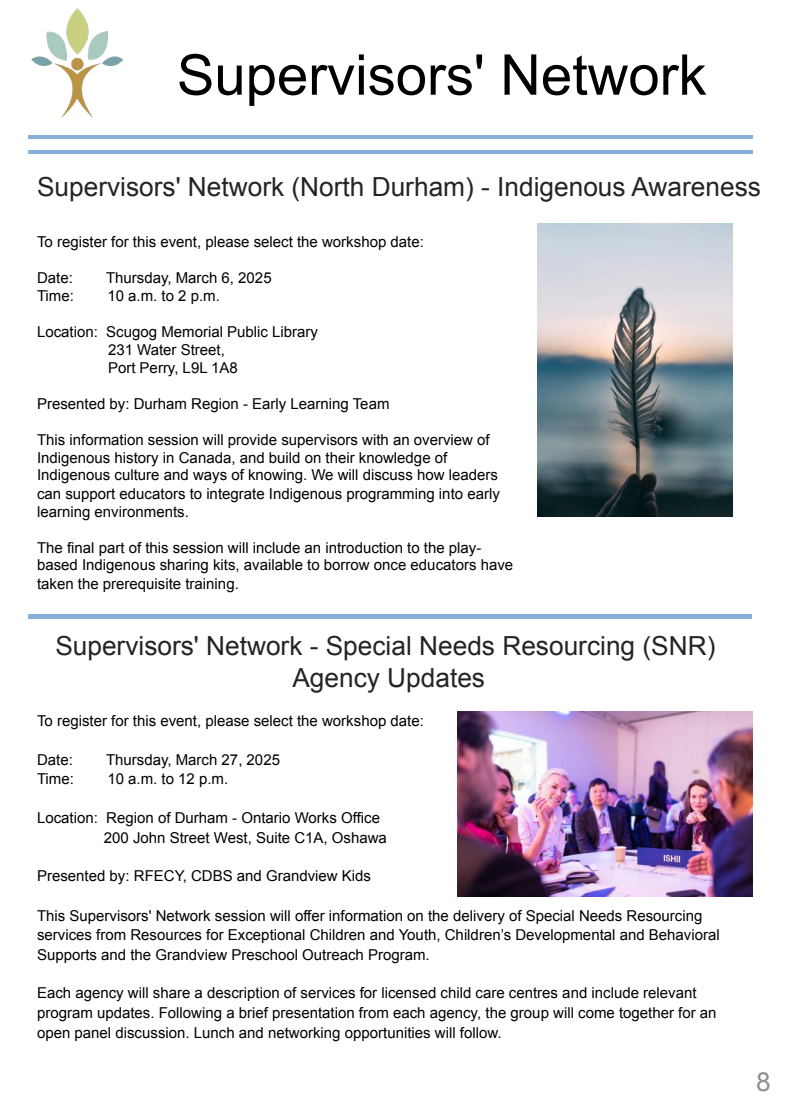
<style>
.page{position:relative;width:788px;height:1114px;background:#fff}
.page>*{position:absolute;margin:0;border:0;box-sizing:border-box;transform-origin:0 0}
.t1{font:56.25px "Arial";color:#000}
.t2{font:26.25px/31.9px "Arial";color:#242424;text-align:center}
.t3{font:26.25px "Arial";color:#8f8f8f}
.t4{font:15px/18px "Arial";color:#000}
</style>
<div class="page">
<img style="left:31px;top:8px;width:93px;height:110px">
<hr style="left:28px;top:135px;width:67px;height:3px;background:#87afd7">
<hr style="left:28px;top:151px;width:67px;height:3px;background:#87afd7">
<hr style="left:84px;top:135px;width:67px;height:3px;background:#87afd7">
<hr style="left:84px;top:151px;width:67px;height:3px;background:#87afd7">
<hr style="left:140px;top:135px;width:68px;height:3px;background:#87afd7">
<hr style="left:140px;top:151px;width:68px;height:3px;background:#87afd7">
<hr style="left:196px;top:135px;width:68px;height:3px;background:#87afd7">
<hr style="left:196px;top:151px;width:68px;height:3px;background:#87afd7">
<hr style="left:252px;top:135px;width:68px;height:3px;background:#87afd7">
<hr style="left:252px;top:151px;width:68px;height:3px;background:#87afd7">
<hr style="left:309px;top:135px;width:67px;height:3px;background:#87afd7">
<hr style="left:309px;top:151px;width:67px;height:3px;background:#87afd7">
<hr style="left:365px;top:135px;width:68px;height:3px;background:#87afd7">
<hr style="left:365px;top:151px;width:68px;height:3px;background:#87afd7">
<hr style="left:421px;top:135px;width:68px;height:3px;background:#87afd7">
<hr style="left:421px;top:151px;width:68px;height:3px;background:#87afd7">
<hr style="left:477px;top:135px;width:68px;height:3px;background:#87afd7">
<hr style="left:477px;top:151px;width:68px;height:3px;background:#87afd7">
<hr style="left:534px;top:135px;width:67px;height:3px;background:#87afd7">
<hr style="left:534px;top:151px;width:67px;height:3px;background:#87afd7">
<hr style="left:590px;top:135px;width:68px;height:3px;background:#87afd7">
<hr style="left:590px;top:151px;width:68px;height:3px;background:#87afd7">
<hr style="left:646px;top:135px;width:68px;height:3px;background:#87afd7">
<hr style="left:646px;top:151px;width:68px;height:3px;background:#87afd7">
<hr style="left:702px;top:135px;width:50px;height:3px;background:#87afd7">
<hr style="left:702px;top:151px;width:50px;height:3px;background:#87afd7">
<img style="left:537px;top:223px;width:195px;height:293px">
<hr style="left:28px;top:614px;width:173px;height:4px;background:#87afd7">
<hr style="left:201px;top:614px;width:174px;height:4px;background:#87afd7">
<hr style="left:375px;top:614px;width:173px;height:4px;background:#87afd7">
<hr style="left:548px;top:614px;width:174px;height:4px;background:#87afd7">
<hr style="left:722px;top:614px;width:29px;height:4px;background:#87afd7">
<img style="left:458px;top:711px;width:294px;height:185px">
<h2 class="t1" style="left:177px;top:44px;width:531px">Supervisors' Network</h2>
<h3 class="t2" style="left:37px;top:171px;width:725px">Supervisors' Network (North Durham) - Indigenous Awareness</h3>
<p class="t4" style="left:37px;top:233px;width:388px">To register for this event, please select the workshop date:</p>
<p class="t4" style="left:37px;top:268px;width:37px">Date:</p>
<p class="t4" style="left:106px;top:268px;width:167px">Thursday, March 6, 2025</p>
<p class="t4" style="left:37px;top:287px;width:38px">Time:</p>
<p class="t4" style="left:107px;top:287px;width:114px">10 a.m. to 2 p.m.</p>
<p class="t4" style="left:108px;top:323px;width:211px;text-indent:-71px">Location: Scugog Memorial Public Library<br>231 Water Street,<br>Port Perry, L9L 1A8</p>
<p class="t4" style="left:37px;top:395px;width:354px">Presented by: Durham Region - Early Learning Team</p>
<p class="t4" style="left:37px;top:430px;width:464px">This information session will provide supervisors with an overview of Indigenous history in Canada, and build on their knowledge of Indigenous culture and ways of knowing. We will discuss how leaders can support educators to integrate Indigenous programming into early learning environments.</p>
<p class="t4" style="left:37px;top:538px;width:477px">The final part of this session will include an introduction to the play&shy;based Indigenous sharing kits, available to borrow once educators have taken the prerequisite training.</p>
<h3 class="t2" style="left:55px;top:629px;width:661px">Supervisors' Network - Special Needs Resourcing (SNR)<br>Agency Updates</h3>
<p class="t4" style="left:37px;top:711px;width:388px">To register for this event, please select the workshop date:</p>
<p class="t4" style="left:37px;top:750px;width:37px">Date:</p>
<p class="t4" style="left:106px;top:750px;width:175px">Thursday, March 27, 2025</p>
<p class="t4" style="left:37px;top:769px;width:38px">Time:</p>
<p class="t4" style="left:107px;top:769px;width:122px">10 a.m. to 12 p.m.</p>
<p class="t4" style="left:104px;top:808px;width:284px;line-height:19.8px;text-indent:-67px">Location: Region of Durham - Ontario Works Office<br>200 John Street West, Suite C1A, Oshawa</p>
<p class="t4" style="left:37px;top:867px;width:335px">Presented by: RFECY, CDBS and Grandview Kids</p>
<p class="t4" style="left:37px;top:905px;width:684px;line-height:19.6px">This Supervisors' Network session will offer information on the delivery of Special Needs Resourcing services from Resources for Exceptional Children and Youth, Children’s Developmental and Behavioral<br>Supports and the Grandview Preschool Outreach Program.</p>
<p class="t4" style="left:37px;top:983px;width:681px;line-height:19.6px">Each agency will share a description of services for licensed child care centres and include relevant program updates. Following a brief presentation from each agency, the group will come together for an open panel discussion. Lunch and networking opportunities will follow.</p>
<h2 class="t3" style="left:756px;top:1067px;width:16px">8</h2>
</div>
